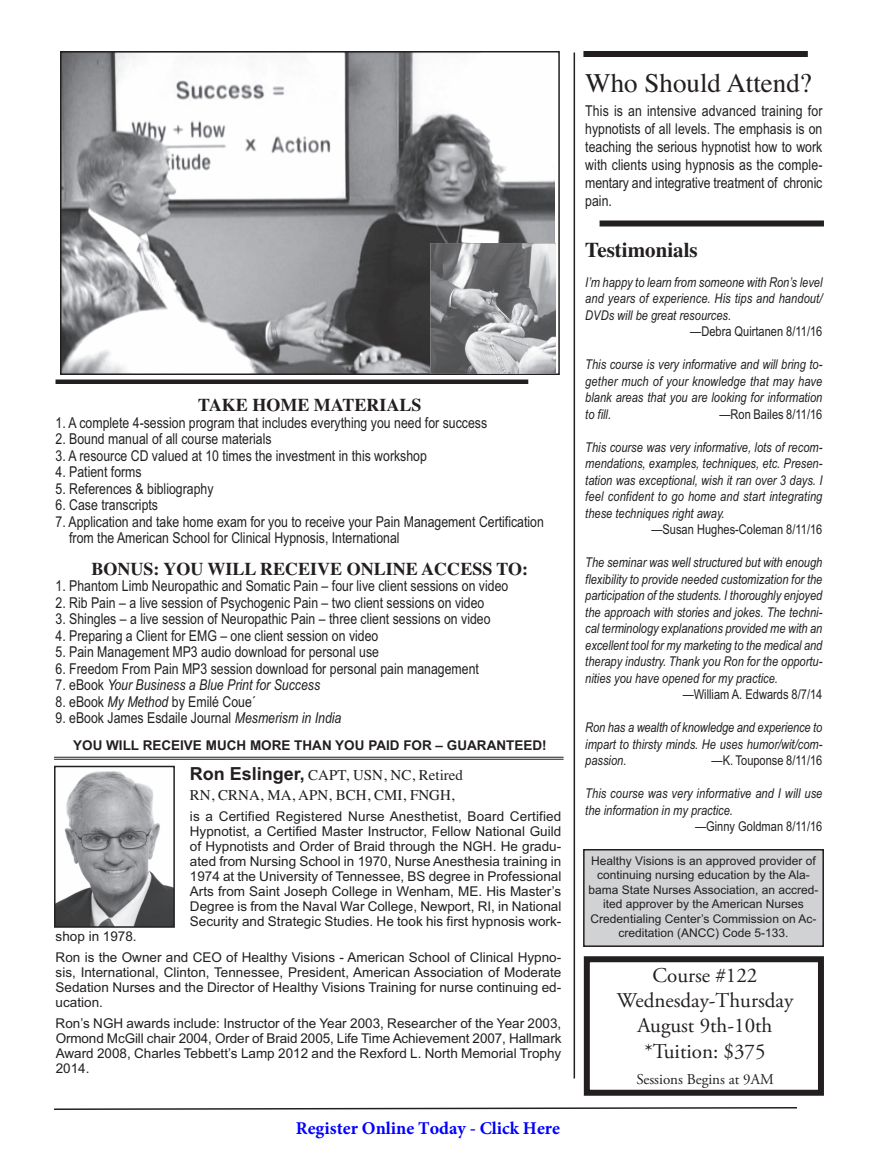
<style>
.page{position:relative;width:878px;height:1161px;background:#fff}
.page>*{position:absolute;margin:0;border:0;box-sizing:border-box;transform-origin:0 0}
.t1{font:27px "Times";color:#231f20}
.t2{font:21px/25.2px "Adobe Garamond Pro";color:#231f20;text-align:center}
.t3{font:700 21px "Times";color:#231f20}
.t4{font:700 18px "Times";color:#231f20}
.t5{font:700 18px "Minion Pro";color:#00f}
.t6{font:15px/18px "Arial Narrow";color:#231f20}
.t7{font:15px/19.8px "Times";color:#231f20}
.t8{font:italic 15px "Arial Narrow";color:#231f20}
.t9{font:15px "Adobe Garamond Pro";color:#231f20}
.t10{font:italic 13.5px/16.5px "Arial Narrow";color:#231f20;text-align:justify}
.t11{font:13.5px/15px "Arial";color:#231f20;text-align:justify}
.t12{font:13.5px "Arial Narrow";color:#231f20}
.t13{font:700 13.5px "Arial";color:#231f20}
.t14{font:12px/14.4px "Arial";color:#231f20;text-align:center}
.s1{font-style:normal}
.s2{font-style:italic}
.s3{font-family:"Arial";font-weight:700;font-size:18px}
</style>
<div class="page">
<svg style="left:54px;top:1107px;width:743px;height:3px"></svg>
<div style="left:584px;top:956px;width:240px;height:140px;border:6px solid #231f20"></div>
<hr style="left:56px;top:380px;width:472px;height:4px;background:#231f20">
<img style="left:57px;top:771px;width:115px;height:154px">
<div style="left:54px;top:766px;width:121px;height:162px;border:2px solid #231f20"></div>
<hr style="left:54px;top:757px;width:509px;height:1px;background:#231f20">
<hr style="left:54px;top:759px;width:509px;height:1px;background:#231f20">
<hr style="left:573px;top:53px;width:2px;height:1026px;background:#231f20">
<div style="left:584px;top:850px;width:239px;height:96px;background:#d1d2d4"></div>
<div style="left:583px;top:849px;width:241px;height:98px;border:2px solid #231f20"></div>
<img style="left:63px;top:54px;width:491px;height:318px">
<div style="left:60px;top:51px;width:500px;height:324px;border:2px solid #231f20"></div>
<div style="left:599px;top:220px;width:225px;height:6px;background:#231f20"></div>
<img style="left:430px;top:243px;width:125px;height:131px">
<div style="left:583px;top:51px;width:224px;height:6px;background:#231f20"></div>
<p class="t4" style="left:198px;top:394px;width:225px">TAKE HOME MATERIALS</p>
<p class="t6" style="left:56px;top:413px;width:433px">1. A complete 4-session program that includes everything you need for success</p>
<p class="t6" style="left:56px;top:430px;width:218px">2. Bound manual of all course materials</p>
<p class="t6" style="left:56px;top:446px;width:373px">3. A resource CD valued at 10 times the investment in this workshop</p>
<p class="t6" style="left:56px;top:463px;width:88px">4. Patient forms</p>
<p class="t6" style="left:56px;top:479px;width:159px">5. References &amp; bibliography</p>
<p class="t6" style="left:56px;top:496px;width:104px">6. Case transcripts</p>
<p class="t6" style="left:69px;top:513px;width:476px;line-height:16.5px;text-indent:-14px">7. Application and take home exam for you to receive your Pain Management Certification from the American School for Clinical Hypnosis, International</p>
<p class="t4" style="left:91px;top:558px;width:438px">BONUS: YOU WILL RECEIVE ONLINE ACCESS TO:</p>
<p class="t6" style="left:56px;top:577px;width:454px">1. Phantom Limb Neuropathic and Somatic Pain – four live client sessions on video</p>
<p class="t6" style="left:56px;top:593px;width:430px">2. Rib Pain – a live session of Psychogenic Pain – two client sessions on video</p>
<p class="t6" style="left:56px;top:610px;width:436px">3. Shingles – a live session of Neuropathic Pain – three client sessions on video</p>
<p class="t6" style="left:56px;top:626px;width:324px">4. Preparing a Client for EMG – one client session on video</p>
<p class="t6" style="left:56px;top:643px;width:325px">5. Pain Management MP3 audio download for personal use</p>
<p class="t6" style="left:56px;top:659px;width:425px">6. Freedom From Pain MP3 session download for personal pain management</p>
<p class="t8" style="left:56px;top:676px;width:266px"><span class="s1">7. eBook</span> Your Business a Blue Print for Success</p>
<p class="t6" style="left:56px;top:692px;width:202px">8. eBook <span class="s2">My Method</span> by Emilé Coue´</p>
<p class="t6" style="left:56px;top:709px;width:287px">9. eBook James Esdaile Journal <span class="s2">Mesmerism in India</span></p>
<p class="t13" style="left:73px;top:738px;width:475px">YOU WILL RECEIVE MUCH MORE THAN YOU PAID FOR – GUARANTEED!</p>
<p class="t7" style="left:190px;top:765px;width:275px"><span class="s3">Ron Eslinger,</span> CAPT, USN, NC, Retired<br>RN, CRNA, MA, APN, BCH, CMI, FNGH,</p>
<p class="t11" style="left:190px;top:809px;width:373px">is a Certified Registered Nurse Anesthetist, Board Certified Hypnotist, a Certified Master Instructor, Fellow National Guild of Hypnotists and Order of Braid through the NGH. He gradu&shy;ated from Nursing School in 1970, Nurse Anesthesia training in 1974 at the University of Tennessee, BS degree in Professional Arts from Saint Joseph College in Wenham, ME. His Master’s Degree is from the Naval War College, Newport, RI, in National Security and Strategic Studies. He took his first hypnosis work-</p>
<p class="t11" style="left:56px;top:926px;width:507px;line-height:21px">shop in 1978.<br>Ron is the Owner and CEO of Healthy Visions - American School of Clinical Hypno-</p>
<p class="t11" style="left:56px;top:965px;width:507px">sis, International, Clinton, Tennessee, President, American Association of Moderate Sedation Nurses and the Director of Healthy Visions Training for nurse continuing ed&shy;ucation.</p>
<p class="t11" style="left:56px;top:1016px;width:507px">Ron’s NGH awards include: Instructor of the Year 2003, Researcher of the Year 2003, Ormond McGill chair 2004, Order of Braid 2005, Life Time Achievement 2007, Hallmark Award 2008, Charles Tebbett’s Lamp 2012 and the Rexford L. North Memorial Trophy 2014.</p>
<p class="t5" style="left:296px;top:1116px;width:266px">Register Online Today - Click Here</p>
<h1 class="t1" style="left:585px;top:67px;width:228px">Who Should Attend?</h1>
<p class="t6" style="left:585px;top:102px;width:239px;text-align:justify">This is an intensive advanced training for hypnotists of all levels. The emphasis is on teaching the serious hypnotist how to work with clients using hypnosis as the comple&shy;mentary and integrative treatment of chronic pain.</p>
<h2 class="t3" style="left:585px;top:237px;width:114px">Testimonials</h2>
<p class="t10" style="left:585px;top:274px;width:239px">I’m happy to learn from someone with Ron’s level and years of experience. His tips and handout/ DVDs will be great resources.</p>
<p class="t12" style="left:690px;top:324px;width:134px">—Debra Quirtanen 8/11/16</p>
<p class="t10" style="left:585px;top:356px;width:239px">This course is very informative and will bring to&shy;gether much of your knowledge that may have blank areas that you are looking for information to fill.</p>
<p class="t12" style="left:719px;top:406px;width:104px">—Ron Bailes 8/11/16</p>
<p class="t10" style="left:585px;top:439px;width:239px">This course was very informative, lots of recom&shy;mendations, examples, techniques, etc. Presen&shy;tation was exceptional, wish it ran over 3 days. I feel confident to go home and start integrating these techniques right away.</p>
<p class="t12" style="left:651px;top:522px;width:172px">—Susan Hughes-Coleman 8/11/16</p>
<p class="t10" style="left:585px;top:554px;width:239px">The seminar was well structured but with enough flexibility to provide needed customization for the participation of the students. I thoroughly enjoyed the approach with stories and jokes. The techni&shy;cal terminology explanations provided me with an excellent tool for my marketing to the medical and therapy industry. Thank you Ron for the opportu&shy;nities you have opened for my practice.</p>
<p class="t12" style="left:682px;top:687px;width:141px">—William A. Edwards 8/7/14</p>
<p class="t10" style="left:585px;top:719px;width:239px">Ron has a wealth of knowledge and experience to impart to thirsty minds. He uses humor/wit/com&shy;passion.</p>
<p class="t12" style="left:711px;top:753px;width:112px">—K. Touponse 8/11/16</p>
<p class="t10" style="left:585px;top:785px;width:239px">This course was very informative and I will use the information in my practice.</p>
<p class="t12" style="left:695px;top:819px;width:129px">—Ginny Goldman 8/11/16</p>
<p class="t14" style="left:588px;top:854px;width:232px">Healthy Visions is an approved provider of continuing nursing education by the Ala&shy;bama State Nurses Association, an accred&shy;ited approver by the American Nurses Credentialing Center’s Commission on Ac&shy;creditation (ANCC) Code 5-133.</p>
<h2 class="t2" style="left:616px;top:965px;width:178px">Course #122<br>Wednesday-Thursday<br>August 9th-10th *Tuition: $375</h2>
<p class="t9" style="left:636px;top:1073px;width:139px">Sessions Begins at 9AM</p>
</div>
